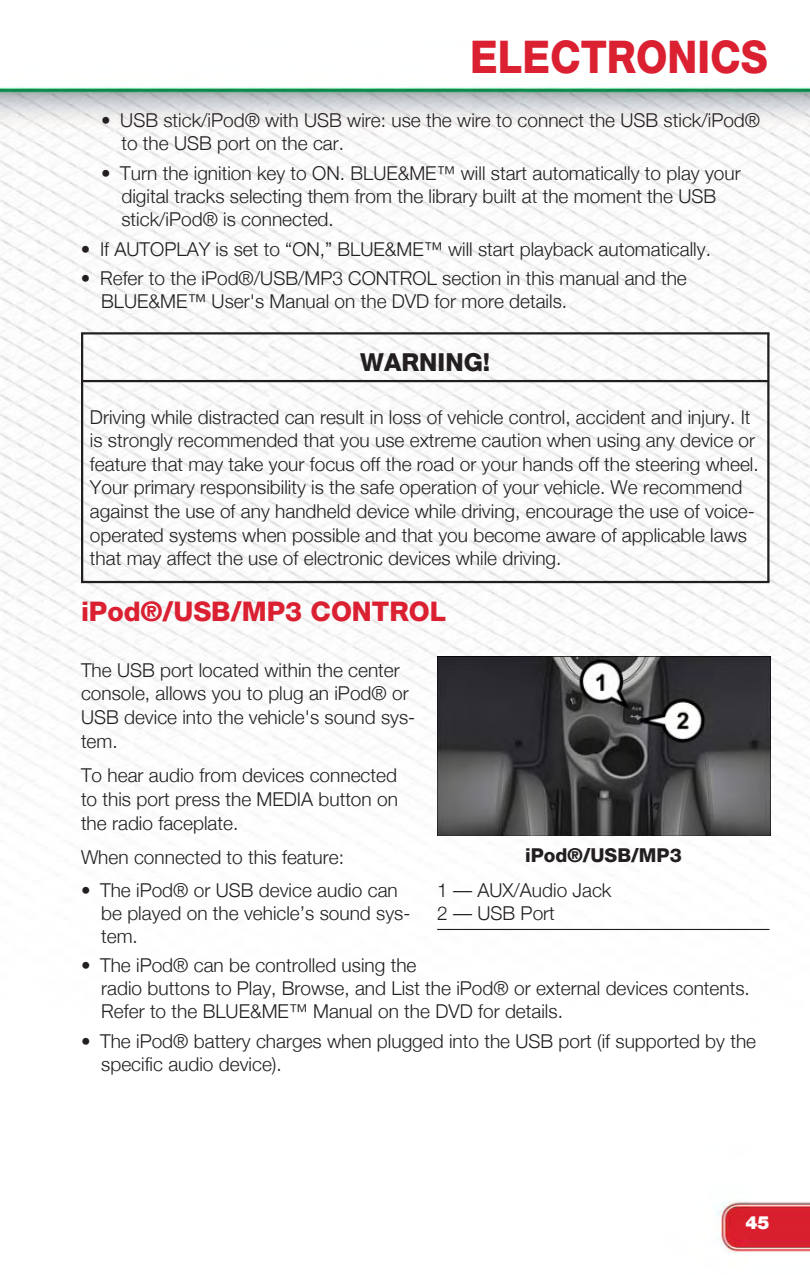
<style>
.page{position:relative;width:810px;height:1275px;background:#fff}
.page>*{position:absolute;margin:0;border:0;box-sizing:border-box;transform-origin:0 0}
.t1{font:45px "ABART Hheavy";color:#da2031;scale:.9 1}
.t2{font:27px "ABART Hheavy";color:#da2031}
.t3{font:24.75px "ABART Hheavy";color:#231f20}
.t4{font:19.12px/23.6px "ABART Hlight";color:#231f20}
.t5{font:19.12px "ABART Hheavy";color:#231f20}
.t6{font:18px "ABART Hblack";color:#fff}
</style>
<div class="page">
<img style="left:0;top:86px;width:810px;height:1168px">
<hr style="left:82px;top:380px;width:686px;height:2px;background:#231f20">
<hr style="left:81px;top:332px;width:689px;height:2px;background:#231f20">
<hr style="left:767px;top:333px;width:3px;height:249px;background:#231f20">
<hr style="left:81px;top:581px;width:689px;height:2px;background:#231f20">
<hr style="left:81px;top:333px;width:2px;height:249px;background:#231f20">
<img style="left:437px;top:657px;width:334px;height:178px">
<hr style="left:437px;top:929px;width:333px;height:1px;background:#231f20">
<h1 class="t1" style="left:470px;top:30px;width:332px">ELECTRONICS</h1>
<p class="t4" style="left:121px;top:109px;width:640px;line-height:22.9px;text-indent:-20px">• USB stick/iPod® with USB wire: use the wire to connect the USB stick/iPod® to the USB port on the car.</p>
<p class="t4" style="left:121px;top:161px;width:621px;line-height:22.9px;text-indent:-20px">• Turn the ignition key to ON. BLUE&amp;ME™ will start automatically to play your digital tracks selecting them from the library built at the moment the USB stick/iPod® is connected.</p>
<p class="t4" style="left:81px;top:237px;width:631px">• If AUTOPLAY is set to “ON,” BLUE&amp;ME™ will start playback automatically.</p>
<p class="t4" style="left:101px;top:267px;width:587px;line-height:22.9px;text-indent:-20px">• Refer to the iPod®/USB/MP3 CONTROL section in this manual and the<br>BLUE&amp;ME™ User's Manual on the DVD for more details.</p>
<p class="t3" style="left:360px;top:347px;width:131px">WARNING!</p>
<p class="t4" style="left:90px;top:405px;width:670px">Driving while distracted can result in loss of vehicle control, accident and injury. It is strongly recommended that you use extreme caution when using any device or feature that may take your focus off the road or your hands off the steering wheel.<br>Your primary responsibility is the safe operation of your vehicle. We recommend against the use of any handheld device while driving, encourage the use of voice&shy;operated systems when possible and that you become aware of applicable laws that may affect the use of electronic devices while driving.</p>
<h2 class="t2" style="left:81px;top:596px;width:367px">iPod®/USB/MP3 CONTROL</h2>
<p class="t4" style="left:81px;top:658px;width:336px">The USB port located within the center console, allows you to plug an iPod® or<br>USB device into the vehicle's sound sys&shy;tem.</p>
<p class="t4" style="left:81px;top:763px;width:319px;text-align:justify">To hear audio from devices connected to this port press the MEDIA button on the radio faceplate.</p>
<p class="t4" style="left:81px;top:845px;width:264px">When connected to this feature:</p>
<p class="t4" style="left:101px;top:878px;width:311px;line-height:22.9px;text-indent:-20px">• The iPod® or USB device audio can be played on the vehicle’s sound sys&shy;tem.</p>
<p class="t4" style="left:101px;top:954px;width:650px;line-height:22.9px;text-indent:-20px">• The iPod® can be controlled using the<br>radio buttons to Play, Browse, and List the iPod® or external devices contents.<br>Refer to the BLUE&amp;ME™ Manual on the DVD for details.</p>
<p class="t4" style="left:101px;top:1029px;width:657px;line-height:22.9px;text-indent:-20px">• The iPod® battery charges when plugged into the USB port (if supported by the specific audio device).</p>
<p class="t5" style="left:525px;top:843px;width:158px">iPod®/USB/MP3</p>
<p class="t4" style="left:437px;top:879px;width:176px;line-height:22.5px">1 — AUX/Audio Jack<br>2 — USB Port</p>
<p class="t6" style="left:746px;top:1211px;width:25px">45</p>
</div>
